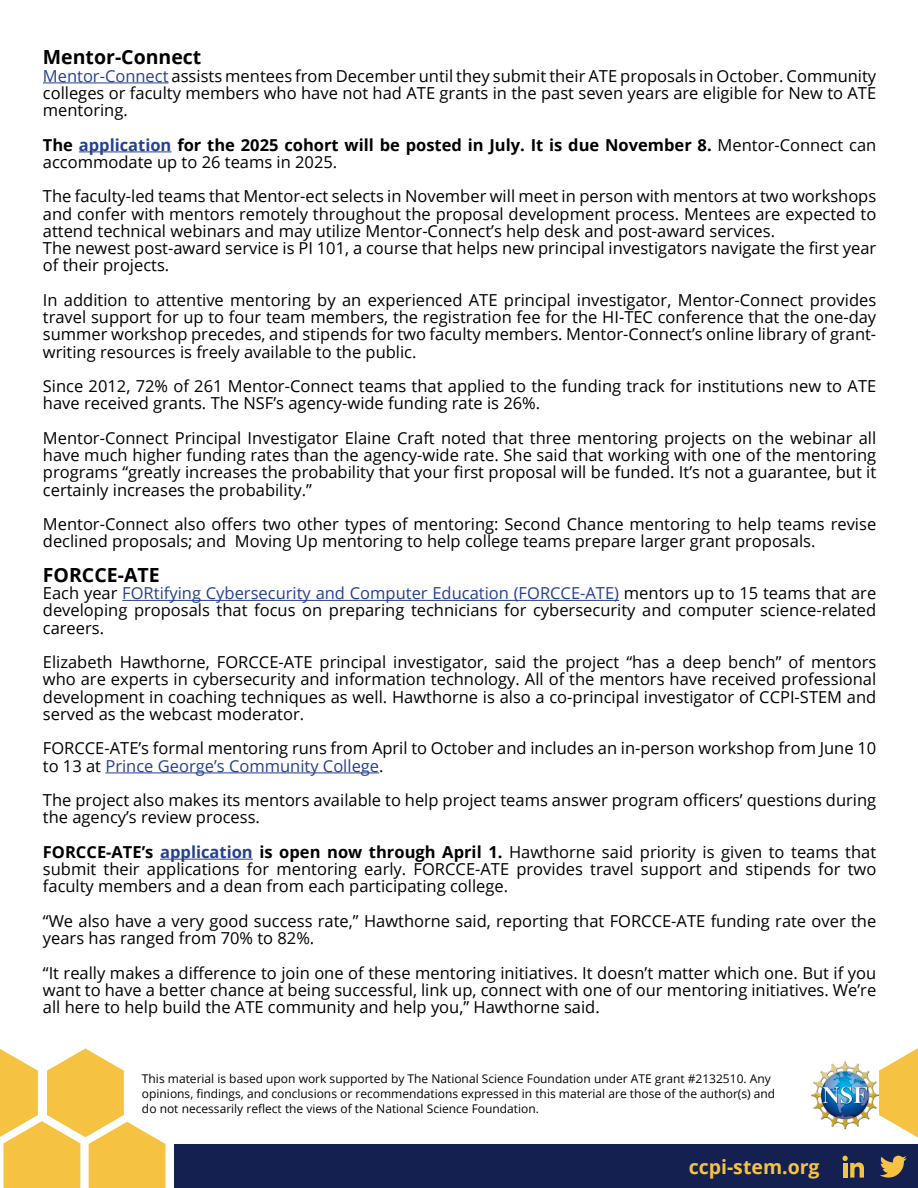
<style>
.page{position:relative;width:918px;height:1188px;background:#fff}
.page>*{position:absolute;margin:0;border:0;box-sizing:border-box;transform-origin:0 0}
.t1{font:700 19.5px "Open Sans";color:#000}
.t2{font:700 19.5px "Open Sans";color:#f5c242}
.t3{font:16.5px/17.2px "Open Sans";color:#000;text-align:justify}
.t4{font:700 16.5px/17.2px "Open Sans";color:#000}
.t5{font:12px/15px "Open Sans";color:#000}
.s1{color:#25408f}
.s2{font-weight:400}
.s3{font-weight:700}
.s4{font-weight:700;color:#25408f}
</style>
<div class="page">
<svg style="left:0;top:1048px;width:165px;height:140px"></svg>
<div style="left:174px;top:1145px;width:744px;height:43px;background:#142050"></div>
<img style="left:811px;top:1061px;width:68px;height:68px">
<hr style="left:43px;top:82px;width:126px;height:1px;background:#25408f">
<hr style="left:79px;top:151px;width:93px;height:1px;background:#25408f">
<hr style="left:122px;top:600px;width:497px;height:1px;background:#25408f">
<hr style="left:105px;top:772px;width:274px;height:1px;background:#25408f">
<hr style="left:160px;top:859px;width:93px;height:1px;background:#25408f">
<svg style="left:880px;top:1156px;width:27px;height:22px"></svg>
<svg style="left:843px;top:1156px;width:21px;height:22px"></svg>
<svg style="left:879px;top:1049px;width:39px;height:88px"></svg>
<p class="t1" style="left:43px;top:44px;width:160px">Mentor-Connect</p>
<p class="t3" style="left:43px;top:67px;width:835px"><span class="s1">Mentor-Connect</span> assists mentees from December until they submit their ATE proposals in October. Community colleges or faculty members who have not had ATE grants in the past seven years are eligible for New to ATE mentoring.</p>
<p class="t4" style="left:43px;top:136px;width:835px">The <span class="s1">application</span> for the 2025 cohort will be posted in July. It is due November 8. <span class="s2">Mentor-Connect can accommodate up to 26 teams in 2025.</span></p>
<p class="t3" style="left:43px;top:187px;width:835px;text-align:left">The faculty-led teams that Mentor-ect selects in November will meet in person with mentors at two workshops and confer with mentors remotely throughout the proposal development process. Mentees are expected to attend technical webinars and may utilize Mentor-Connect’s help desk and post-award services.<br>The newest post-award service is PI 101, a course that helps new principal investigators navigate the first year of their projects.</p>
<p class="t3" style="left:43px;top:291px;width:835px">In addition to attentive mentoring by an experienced ATE principal investigator, Mentor-Connect provides travel support for up to four team members, the registration fee for the HI-TEC conference that the one-day summer workshop precedes, and stipends for two faculty members. Mentor-Connect’s online library of grant&shy;writing resources is freely available to the public.</p>
<p class="t3" style="left:43px;top:377px;width:835px">Since 2012, 72% of 261 Mentor-Connect teams that applied to the funding track for institutions new to ATE have received grants. The NSF’s agency-wide funding rate is 26%.</p>
<p class="t3" style="left:43px;top:429px;width:835px">Mentor-Connect Principal Investigator Elaine Craft noted that three mentoring projects on the webinar all have much higher funding rates than the agency-wide rate. She said that working with one of the mentoring programs “greatly increases the probability that your first proposal will be funded. It’s not a guarantee, but it certainly increases the probability.”</p>
<p class="t3" style="left:43px;top:515px;width:835px">Mentor-Connect also offers two other types of mentoring: Second Chance mentoring to help teams revise declined proposals; and Moving Up mentoring to help college teams prepare larger grant proposals.</p>
<p class="t1" style="left:43px;top:561px;width:118px">FORCCE-ATE</p>
<p class="t3" style="left:43px;top:584px;width:835px">Each year <span class="s1">FORtifying Cybersecurity and Computer Education (FORCCE-ATE)</span> mentors up to 15 teams that are developing proposals that focus on preparing technicians for cybersecurity and computer science-related careers.</p>
<p class="t3" style="left:43px;top:653px;width:835px">Elizabeth Hawthorne, FORCCE-ATE principal investigator, said the project “has a deep bench” of mentors who are experts in cybersecurity and information technology. All of the mentors have received professional development in coaching techniques as well. Hawthorne is also a co-principal investigator of CCPI-STEM and served as the webcast moderator.</p>
<p class="t3" style="left:43px;top:739px;width:835px">FORCCE-ATE’s formal mentoring runs from April to October and includes an in-person workshop from June 10 to 13 at <span class="s1">Prince George’s Community College</span>.</p>
<p class="t3" style="left:43px;top:791px;width:835px">The project also makes its mentors available to help project teams answer program officers’ questions during the agency’s review process.</p>
<p class="t3" style="left:43px;top:843px;width:835px"><span class="s3">FORCCE-ATE’s</span> <span class="s4">application</span> <span class="s3">is open now through April 1.</span> Hawthorne said priority is given to teams that submit their applications for mentoring early. FORCCE-ATE provides travel support and stipends for two faculty members and a dean from each participating college.</p>
<p class="t3" style="left:43px;top:912px;width:835px">“We also have a very good success rate,” Hawthorne said, reporting that FORCCE-ATE funding rate over the years has ranged from 70% to 82%.</p>
<p class="t3" style="left:43px;top:964px;width:835px">“It really makes a difference to join one of these mentoring initiatives. It doesn’t matter which one. But if you want to have a better chance at being successful, link up, connect with one of our mentoring initiatives. We’re all here to help build the ATE community and help you,” Hawthorne said.</p>
<p class="t5" style="left:142px;top:1071px;width:635px">This material is based upon work supported by The National Science Foundation under ATE grant #2132510. Any opinions, findings, and conclusions or recommendations expressed in this material are those of the author(s) and do not necessarily reflect the views of the National Science Foundation.</p>
<p class="t2" style="left:689px;top:1153px;width:132px">ccpi-stem.org</p>
</div>
